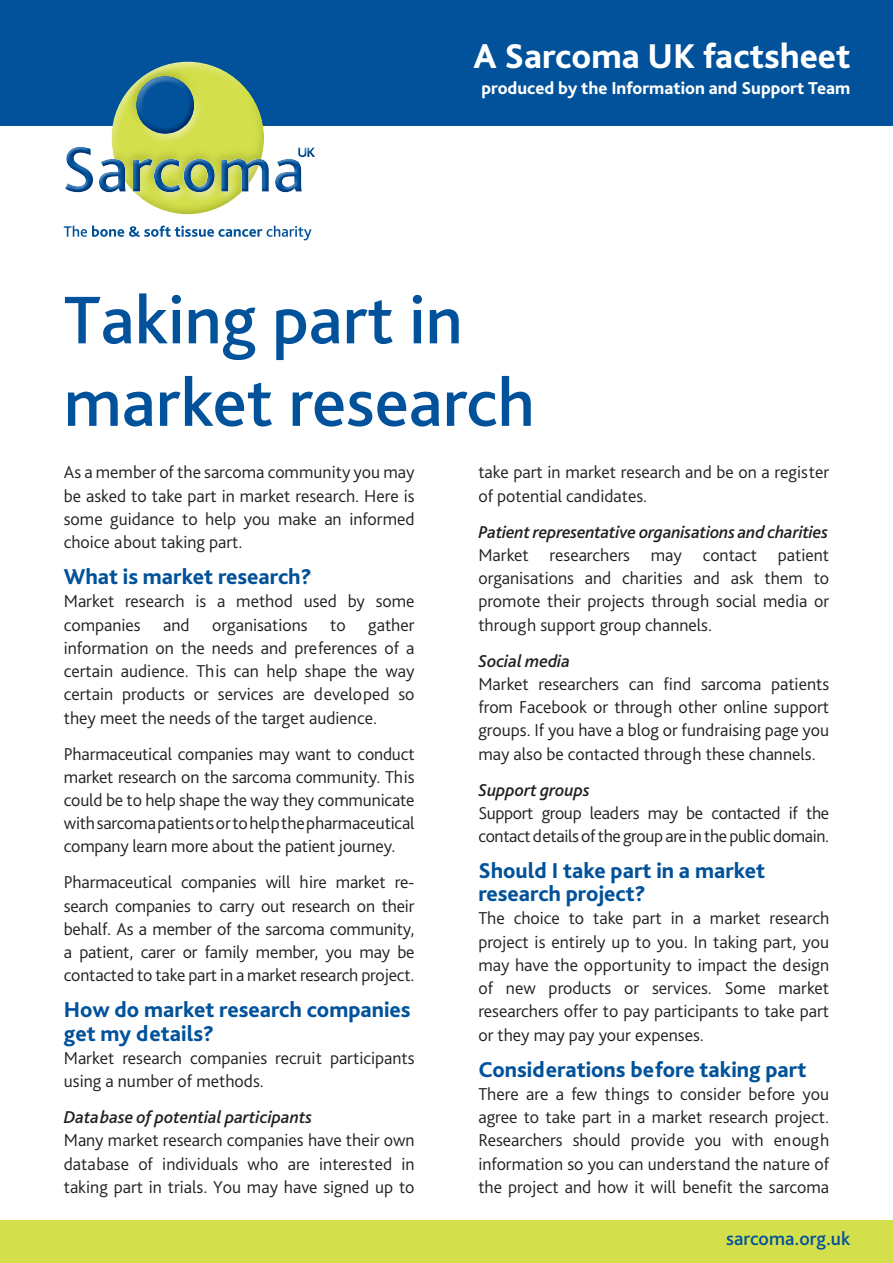
<style>
.page{position:relative;width:893px;height:1263px;background:#fff}
.page>*{position:absolute;margin:0;border:0;box-sizing:border-box;transform-origin:0 0}
.Headline{font:500 70.5px/82.5px "Bliss Pro";color:#01529a}
.t1{font:800 36px "Bliss Pro";color:#fff}
.Crossheading{font:800 22.5px/23.2px "Bliss Pro";color:#01529a}
.t2{font:500 19.5px "Bliss Pro";color:#01529a}
.body_copy{font:300 18px/23.2px "Bliss Pro";color:#231f20;text-align:justify}
.Croissheading_level{font:italic 500 18px "Bliss Pro";color:#231f20}
.body_copy-2{font:300 18px/23.2px "Bliss Pro";letter-spacing:-.02em;color:#231f20}
.t3{font:800 18px "Bliss Pro";color:#fff}
</style>
<div class="page">
<div style="left:0;top:0;width:893px;height:125px;background:#01529a"></div>
<div style="left:0;top:1220px;width:893px;height:43px;background:#d4df4c"></div>
<svg style="left:65px;top:62px;width:250px;height:152px"></svg>
<div style="left:298px;top:147px;width:19px;height:12px;background:#00336b;opacity:.4"></div>
<svg style="left:64px;top:226px;width:248px;height:14px"></svg>
<p class="t1" style="left:473px;top:34px;width:378px">A Sarcoma UK factsheet</p>
<p class="t3" style="left:482px;top:76px;width:370px">produced by the Information and Support Team</p>
<p class="Headline" style="left:64px;top:277px;width:473px">Taking part in market research</p>
<p class="body_copy" style="left:64px;top:460px;width:352px">As a member of the sarcoma community you may be asked to take part in market research. Here is some guidance to help you make an informed choice about taking part.</p>
<p class="Crossheading" style="left:64px;top:564px;width:250px">What is market research?</p>
<p class="body_copy" style="left:64px;top:589px;width:352px">Market research is a method used by some companies and organisations to gather information on the needs and preferences of a certain audience. This can help shape the way certain products or services are developed so they meet the needs of the target audience.</p>
<p class="body_copy" style="left:64px;top:741px;width:352px">Pharmaceutical companies may want to conduct market research on the sarcoma community. This could be to help shape the way they communicate with sarcoma patients or to help the pharmaceutical company learn more about the patient journey.</p>
<p class="body_copy" style="left:64px;top:870px;width:352px">Pharmaceutical companies will hire market re&shy;search companies to carry out research on their behalf. As a member of the sarcoma community, a patient, carer or family member, you may be contacted to take part in a market research project.</p>
<p class="Crossheading" style="left:64px;top:998px;width:348px">How do market research companies get my details?</p>
<p class="body_copy" style="left:64px;top:1046px;width:352px">Market research companies recruit participants using a number of methods.</p>
<p class="Croissheading_level" style="left:64px;top:1106px;width:250px">Database of potential participants</p>
<p class="body_copy" style="left:64px;top:1128px;width:352px">Many market research companies have their own database of individuals who are interested in taking part in trials. You may have signed up to</p>
<p class="body_copy" style="left:478px;top:460px;width:352px">take part in market research and be on a register of potential candidates.</p>
<p class="Croissheading_level" style="left:478px;top:520px;width:351px">Patient representative organisations and charities</p>
<p class="body_copy" style="left:478px;top:543px;width:352px">Market researchers may contact patient organisations and charities and ask them to promote their projects through social media or through support group channels.</p>
<p class="Croissheading_level" style="left:478px;top:649px;width:93px">Social media</p>
<p class="body_copy" style="left:478px;top:672px;width:352px">Market researchers can find sarcoma patients from Facebook or through other online support groups. If you have a blog or fundraising page you may also be contacted through these channels.</p>
<p class="Croissheading_level" style="left:478px;top:778px;width:113px">Support groups</p>
<p class="body_copy-2" style="left:478px;top:801px;width:352px">Support group leaders may be contacted if the contact details of the group are in the public domain.</p>
<p class="Crossheading" style="left:478px;top:858px;width:288px">Should I take part in a market research project?</p>
<p class="body_copy" style="left:478px;top:906px;width:352px">The choice to take part in a market research project is entirely up to you. In taking part, you may have the opportunity to impact the design of new products or services. Some market researchers offer to pay participants to take part or they may pay your expenses.</p>
<p class="Crossheading" style="left:478px;top:1057px;width:330px">Considerations before taking part</p>
<p class="body_copy" style="left:478px;top:1082px;width:352px">There are a few things to consider before you agree to take part in a market research project.<br>Researchers should provide you with enough information so you can understand the nature of the project and how it will benefit the sarcoma</p>
<p class="t2" style="left:726px;top:1226px;width:126px">sarcoma.org.uk</p>
</div>
